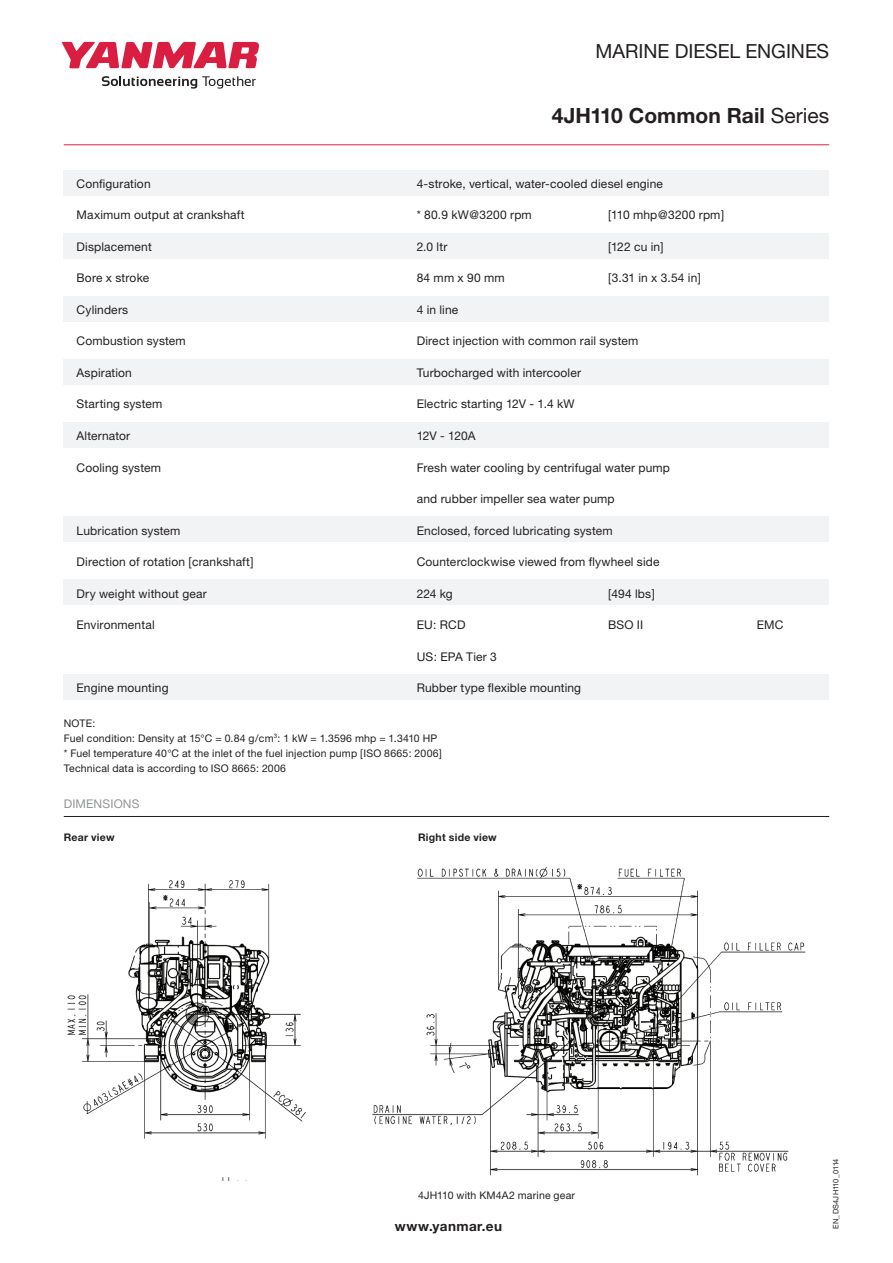
<style>
.page{position:relative;width:893px;height:1263px;background:#fff}
.page>*{position:absolute;margin:0;border:0;box-sizing:border-box;transform-origin:0 0}
.t1{font:700 21px "Helvetica Neue";letter-spacing:.005em;color:#231f20}
.t2{font:19.5px "Helvetica Neue";letter-spacing:-.005em;color:#231f20}
.t3{font:700 13.5px "Helvetica Neue";letter-spacing:.03em;color:#231f20}
.t4{font:12px "Helvetica Neue";letter-spacing:.015em;color:#231f20}
.t5{font:12px "Helvetica Neue";color:#939598}
.t6{font:10.5px/15px "Helvetica Neue";letter-spacing:.02em;color:#231f20}
.t7{font:700 10.5px "Helvetica Neue";letter-spacing:.025em;color:#231f20}
.t8{font:7.5px "Helvetica Neue";letter-spacing:-.005em;color:#231f20}
.s1{font-weight:400}
</style>
<div class="page">
<svg style="left:102px;top:76px;width:154px;height:13px"></svg>
<svg style="left:62px;top:42px;width:197px;height:26px"></svg>
<hr style="left:64px;top:145px;width:765px;height:1px;background:#da1e42">
<img style="left:67px;top:867px;width:739px;height:314px">
<div style="left:64px;top:170px;width:765px;height:26px;background:#f2f3f4"></div>
<div style="left:64px;top:233px;width:765px;height:26px;background:#f2f3f4"></div>
<div style="left:64px;top:296px;width:765px;height:26px;background:#f2f3f4"></div>
<div style="left:64px;top:359px;width:765px;height:26px;background:#f2f3f4"></div>
<div style="left:64px;top:422px;width:765px;height:26px;background:#f2f3f4"></div>
<div style="left:64px;top:517px;width:765px;height:25px;background:#f2f3f4"></div>
<div style="left:64px;top:580px;width:765px;height:25px;background:#f2f3f4"></div>
<div style="left:64px;top:674px;width:765px;height:26px;background:#f2f3f4"></div>
<hr style="left:64px;top:816px;width:765px;height:1px;background:#231f20">
<h2 class="t2" style="left:596px;top:39px;width:235px">MARINE DIESEL ENGINES</h2>
<h1 class="t1" style="left:552px;top:102px;width:279px">4JH110 Common Rail <span class="s1">Series</span></h1>
<p class="t4" style="left:77px;top:177px;width:76px">Configuration</p>
<p class="t4" style="left:417px;top:177px;width:248px">4-stroke, vertical, water-cooled diesel engine</p>
<p class="t4" style="left:77px;top:208px;width:170px">Maximum output at crankshaft</p>
<p class="t4" style="left:417px;top:208px;width:117px">* 80.9 kW@3200 rpm</p>
<p class="t4" style="left:608px;top:208px;width:118px">[110 mhp@3200 rpm]</p>
<p class="t4" style="left:77px;top:240px;width:77px">Displacement</p>
<p class="t4" style="left:417px;top:240px;width:32px">2.0 ltr</p>
<p class="t4" style="left:608px;top:240px;width:57px">[122 cu in]</p>
<p class="t4" style="left:77px;top:271px;width:74px">Bore x stroke</p>
<p class="t4" style="left:417px;top:271px;width:90px">84 mm x 90 mm</p>
<p class="t4" style="left:608px;top:271px;width:94px">[3.31 in x 3.54 in]</p>
<p class="t4" style="left:77px;top:303px;width:53px">Cylinders</p>
<p class="t4" style="left:417px;top:303px;width:43px">4 in line</p>
<p class="t4" style="left:77px;top:334px;width:111px">Combustion system</p>
<p class="t4" style="left:417px;top:334px;width:223px">Direct injection with common rail system</p>
<p class="t4" style="left:77px;top:366px;width:57px">Aspiration</p>
<p class="t4" style="left:417px;top:366px;width:166px">Turbocharged with intercooler</p>
<p class="t4" style="left:77px;top:397px;width:87px">Starting system</p>
<p class="t4" style="left:417px;top:397px;width:159px">Electric starting 12V - 1.4 kW</p>
<p class="t4" style="left:77px;top:429px;width:55px">Alternator</p>
<p class="t4" style="left:417px;top:429px;width:60px">12V - 120A</p>
<p class="t4" style="left:77px;top:460px;width:86px">Cooling system</p>
<p class="t4" style="left:417px;top:460px;width:255px">Fresh water cooling by centrifugal water pump</p>
<p class="t4" style="left:417px;top:492px;width:199px">and rubber impeller sea water pump</p>
<p class="t4" style="left:77px;top:523px;width:105px">Lubrication system</p>
<p class="t4" style="left:417px;top:523px;width:197px">Enclosed, forced lubricating system</p>
<p class="t4" style="left:77px;top:555px;width:178px">Direction of rotation [crankshaft]</p>
<p class="t4" style="left:417px;top:555px;width:244px">Counterclockwise viewed from flywheel side</p>
<p class="t4" style="left:77px;top:586px;width:132px">Dry weight without gear</p>
<p class="t4" style="left:417px;top:586px;width:38px">224 kg</p>
<p class="t4" style="left:608px;top:586px;width:48px">[494 lbs]</p>
<p class="t4" style="left:77px;top:618px;width:80px">Environmental</p>
<p class="t4" style="left:417px;top:618px;width:50px">EU: RCD</p>
<p class="t4" style="left:608px;top:618px;width:37px">BSO II</p>
<p class="t4" style="left:757px;top:618px;width:28px">EMC</p>
<p class="t4" style="left:417px;top:649px;width:82px">US: EPA Tier 3</p>
<p class="t4" style="left:77px;top:681px;width:94px">Engine mounting</p>
<p class="t4" style="left:417px;top:681px;width:166px">Rubber type flexible mounting</p>
<p class="t6" style="left:64px;top:715px;width:380px">NOTE:<br>Fuel condition: Density at 15°C = 0.84 g/cm<sup>3</sup>: 1 kW = 1.3596 mhp = 1.3410 HP * Fuel temperature 40°C at the inlet of the fuel injection pump [ISO 8665: 2006] Technical data is according to ISO 8665: 2006</p>
<p class="t5" style="left:64px;top:797px;width:17px">Dimensions</p>
<p class="t7" style="left:64px;top:831px;width:52px">Rear view</p>
<p class="t7" style="left:418px;top:831px;width:80px">Right side view</p>
<p class="t6" style="left:418px;top:1188px;width:158px">4JH110 with KM4A2 marine gear</p>
<p class="t3" style="left:395px;top:1218px;width:109px">www.yanmar.eu</p>
<p class="t8" style="left:831px;top:1229px;width:72px;rotate:-90deg">EN_DS4JH110_0114</p>
</div>
